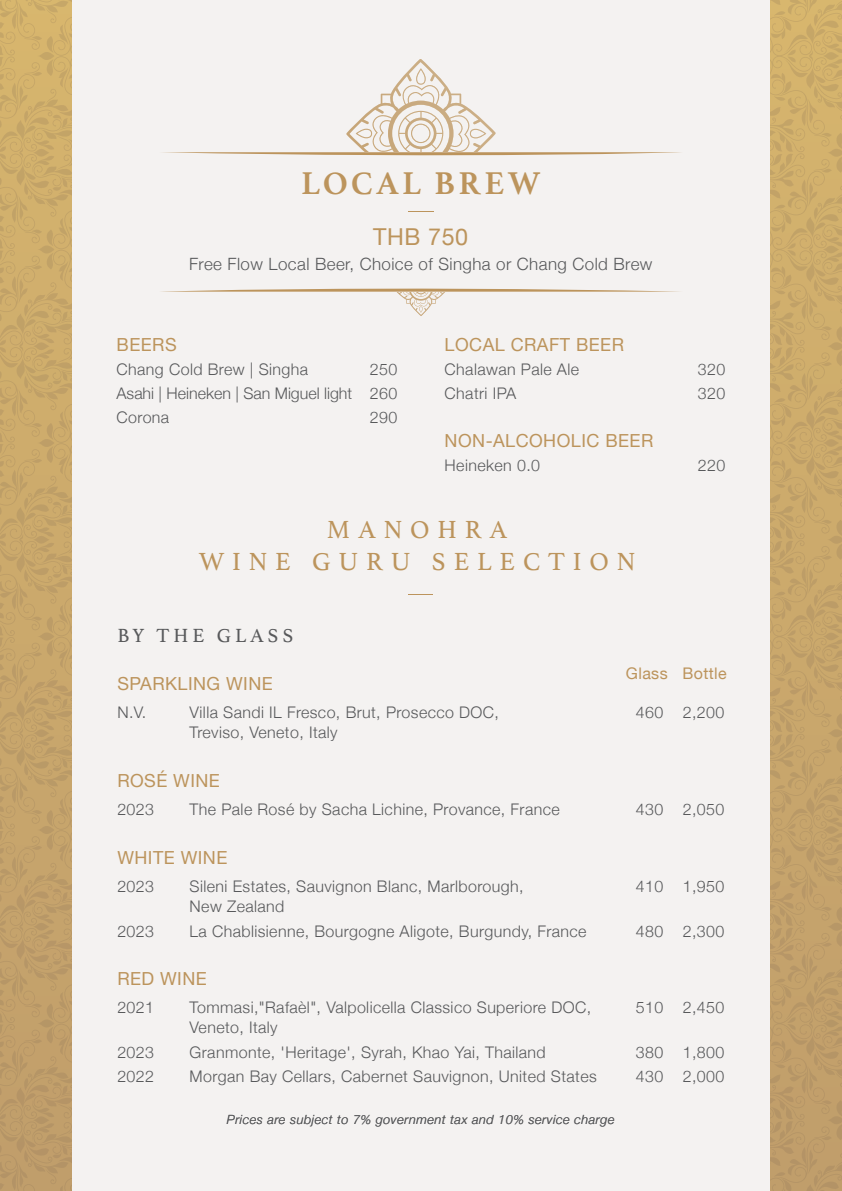
<style>
.page{position:relative;width:842px;height:1191px;background:#fff}
.page>*{position:absolute;margin:0;border:0;box-sizing:border-box;transform-origin:0 0}
.t1{font:700 33px "Athelas";letter-spacing:.1em;color:#bc945c}
.t2{font:26px/32px "Athelas";letter-spacing:.3em;color:#bc945c;text-align:center}
.t3{font:23.2px "Helvetica Neue";letter-spacing:.025em;color:#bc945c}
.t4{font:20px "Athelas";letter-spacing:.2em;color:#58595b}
.t5{font:18px "Helvetica Neue";letter-spacing:.025em;color:#bc945c}
.t6{font:300 17px "Helvetica Neue";letter-spacing:.025em;color:#58595b}
.t7{font:300 16px/24px "Helvetica Neue";letter-spacing:.025em;color:#58595b;text-align:justify}
.t8{font:16px "Helvetica Neue";letter-spacing:.025em;color:#bc945c}
.t9{font:italic 300 12.6px "Helvetica Neue";letter-spacing:.04em;color:#595a5c}
</style>
<div class="page">
<div style="left:0;top:0;width:842px;height:1191px;background:linear-gradient(to bottom,#d2b16c,#bc9a6a)"></div>
<div style="left:72px;top:0;width:698px;height:1191px;background:#f4f2f1"></div>
<svg style="left:409px;top:594px;width:24px;height:1px"></svg>
<svg style="left:161px;top:288px;width:519px;height:28px"></svg>
<svg style="left:163px;top:59px;width:518px;height:153px"></svg>
<h1 class="t1" style="left:301px;top:156px;width:241px">LOCAL BREW</h1>
<h3 class="t3" style="left:373px;top:220px;width:96px">THB 750</h3>
<p class="t6" style="left:189px;top:250px;width:465px">Free Flow Local Beer, Choice of Singha or Chang Cold Brew</p>
<p class="t5" style="left:117px;top:331px;width:62px">BEERS</p>
<p class="t7" style="left:117px;top:356px;width:193px">Chang Cold Brew | Singha</p>
<p class="t7" style="left:117px;top:356px;width:282px;text-indent:253px">250<br>Asahi | Heineken | San Miguel light 260<br>Corona</p>
<p class="t7" style="left:370px;top:404px;width:29px">290</p>
<p class="t5" style="left:445px;top:331px;width:181px">LOCAL CRAFT BEER</p>
<p class="t7" style="left:445px;top:356px;width:136px">Chalawan Pale Ale</p>
<p class="t7" style="left:698px;top:356px;width:29px">320</p>
<p class="t7" style="left:445px;top:380px;width:73px">Chatri IPA</p>
<p class="t7" style="left:698px;top:380px;width:29px">320</p>
<p class="t5" style="left:445px;top:427px;width:210px">NON-ALCOHOLIC BEER</p>
<p class="t7" style="left:445px;top:452px;width:97px">Heineken 0.0</p>
<p class="t7" style="left:698px;top:452px;width:29px">220</p>
<h2 class="t2" style="left:199px;top:512px;width:438px">MANOHRA<br>WINE GURU SELECTION</h2>
<p class="t4" style="left:117px;top:619px;width:178px">BY THE GLASS</p>
<p class="t5" style="left:117px;top:671px;width:157px">SPARKLING WINE</p>
<p class="t7" style="left:117px;top:699px;width:30px">N.V.</p>
<p class="t7" style="left:190px;top:699px;width:311px">Villa Sandi IL Fresco, Brut, Prosecco DOC,</p>
<p class="t7" style="left:636px;top:699px;width:90px">460 2,200</p>
<p class="t7" style="left:190px;top:719px;width:150px">Treviso, Veneto, Italy</p>
<p class="t5" style="left:117px;top:768px;width:104px">ROSÉ WINE</p>
<p class="t7" style="left:117px;top:796px;width:38px">2023</p>
<p class="t7" style="left:190px;top:796px;width:372px">The Pale Rosé by Sacha Lichine, Provance, France</p>
<p class="t7" style="left:636px;top:796px;width:90px">430 2,050</p>
<p class="t5" style="left:117px;top:844px;width:112px">WHITE WINE</p>
<p class="t7" style="left:117px;top:873px;width:38px">2023</p>
<p class="t7" style="left:190px;top:873px;width:335px">Sileni Estates, Sauvignon Blanc, Marlborough,</p>
<p class="t7" style="left:636px;top:873px;width:90px">410 1,950</p>
<p class="t7" style="left:190px;top:893px;width:96px">New Zealand</p>
<p class="t7" style="left:117px;top:917px;width:38px">2023</p>
<p class="t7" style="left:190px;top:917px;width:398px">La Chablisienne, Bourgogne Aligote, Burgundy, France</p>
<p class="t7" style="left:636px;top:917px;width:90px">480 2,300</p>
<p class="t5" style="left:117px;top:966px;width:91px">RED WINE</p>
<p class="t7" style="left:117px;top:994px;width:38px">2021</p>
<p class="t7" style="left:190px;top:994px;width:403px">Tommasi,"Rafaèl", Valpolicella Classico Superiore DOC,</p>
<p class="t7" style="left:636px;top:994px;width:90px">510 2,450</p>
<p class="t7" style="left:190px;top:1014px;width:90px">Veneto, Italy</p>
<p class="t7" style="left:117px;top:1039px;width:38px">2023</p>
<p class="t7" style="left:190px;top:1039px;width:358px">Granmonte, 'Heritage', Syrah, Khao Yai, Thailand</p>
<p class="t7" style="left:636px;top:1039px;width:90px">380 1,800</p>
<p class="t7" style="left:117px;top:1063px;width:38px">2022</p>
<p class="t7" style="left:190px;top:1063px;width:409px">Morgan Bay Cellars, Cabernet Sauvignon, United States</p>
<p class="t7" style="left:636px;top:1063px;width:90px">430 2,000</p>
<p class="t8" style="left:626px;top:662px;width:102px">Glass Bottle</p>
<p class="t9" style="left:227px;top:1109px;width:389px">Prices are subject to 7% government tax and 10% service charge</p>
</div>
